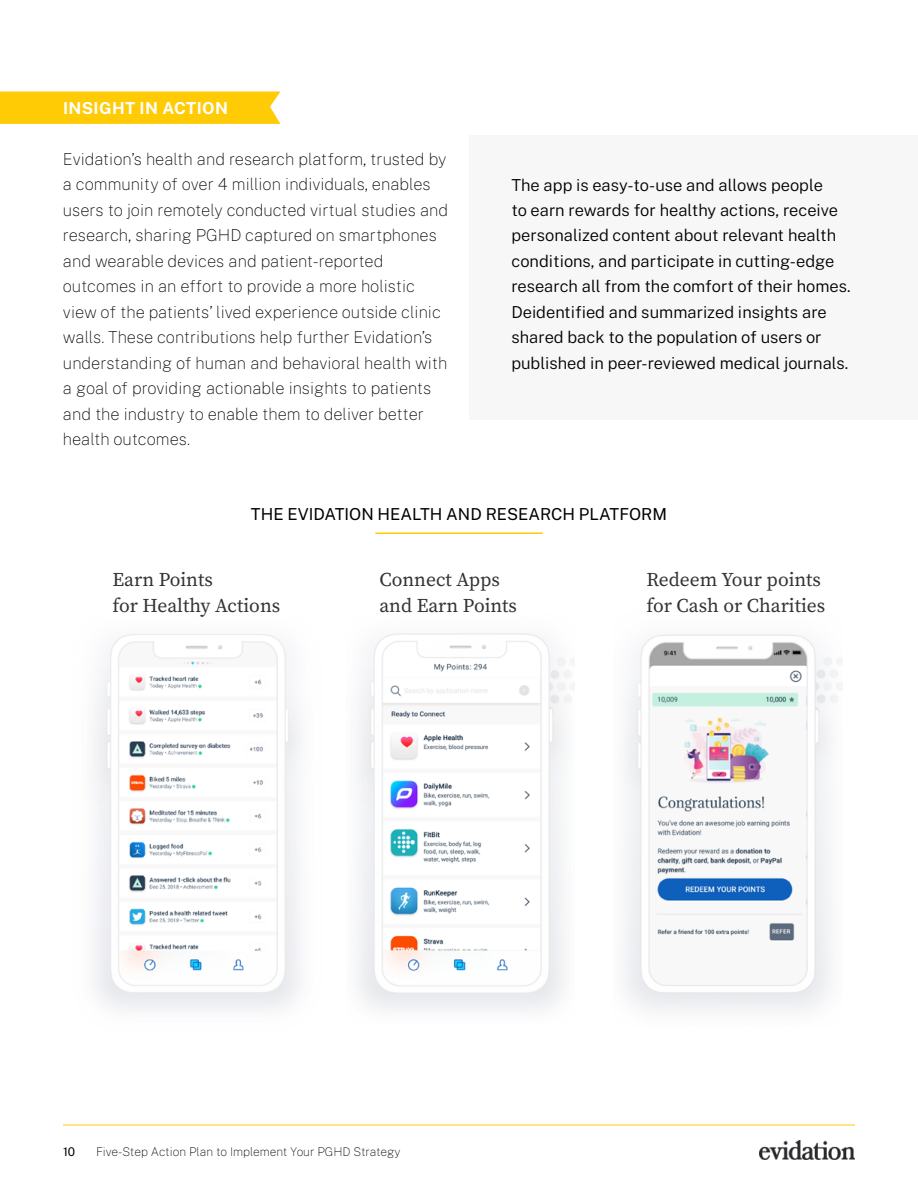
<style>
.page{position:relative;width:918px;height:1188px;background:#fff}
.page>*{position:absolute;margin:0;border:0;box-sizing:border-box;transform-origin:0 0}
.t1{font:19.5px/25.5px "Source Serif Pro";color:#333}
.t2{font:100 16.5px/25.5px "Public Sans";color:#000}
.t3{font:300 16.5px/25.5px "Public Sans";color:#000}
.t4{font:16.5px "Public Sans";color:#000}
.t5{font:700 16.5px "Public Sans";letter-spacing:.025em;color:#fff}
.t6{font:100 12px "Public Sans";color:#000}
.t7{font:12px "Public Sans";color:#000}
</style>
<div class="page">
<hr style="left:63px;top:1125px;width:792px;height:1px;background:#ffcb05">
<img style="left:759px;top:1140px;width:96px;height:19px">
<hr style="left:375px;top:532px;width:168px;height:2px;background:#ffcb05">
<div style="left:470px;top:135px;width:448px;height:285px;background:#f7f7f7"></div>
<div style="left:0;top:92px;width:280px;height:32px;background:#ffcb05"></div>
<img style="left:358px;top:633px;width:214px;height:377px">
<img style="left:624px;top:634px;width:218px;height:377px">
<img style="left:94px;top:634px;width:206px;height:376px">
<p class="t5" style="left:63px;top:96px;width:167px">INSIGHT IN ACTION</p>
<p class="t2" style="left:63px;top:145px;width:387px">Evidation’s health and research platform, trusted by a community of over 4 million individuals, enables users to join remotely conducted virtual studies and research, sharing PGHD captured on smartphones and wearable devices and patient-reported outcomes in an effort to provide a more holistic view of the patients’ lived experience outside clinic walls. These contributions help further Evidation’s understanding of human and behavioral health with a goal of providing actionable insights to patients and the industry to enable them to deliver better health outcomes.</p>
<p class="t3" style="left:512px;top:171px;width:341px">The app is easy-to-use and allows people<br>to earn rewards for healthy actions, receive personalized content about relevant health conditions, and participate in cutting-edge research all from the comfort of their homes.<br>Deidentified and summarized insights are shared back to the population of users or published in peer-reviewed medical journals.</p>
<p class="t4" style="left:251px;top:502px;width:418px">THE EVIDATION HEALTH AND RESEARCH PLATFORM</p>
<p class="t1" style="left:112px;top:567px;width:169px">Earn Points<br>for Healthy Actions</p>
<p class="t1" style="left:379px;top:567px;width:139px">Connect Apps and Earn Points</p>
<p class="t1" style="left:646px;top:567px;width:180px">Redeem Your points for Cash or Charities</p>
<p class="t7" style="left:63px;top:1143px;width:14px">10</p>
<p class="t6" style="left:96px;top:1143px;width:306px">Five-Step Action Plan to Implement Your PGHD Strategy</p>
</div>
